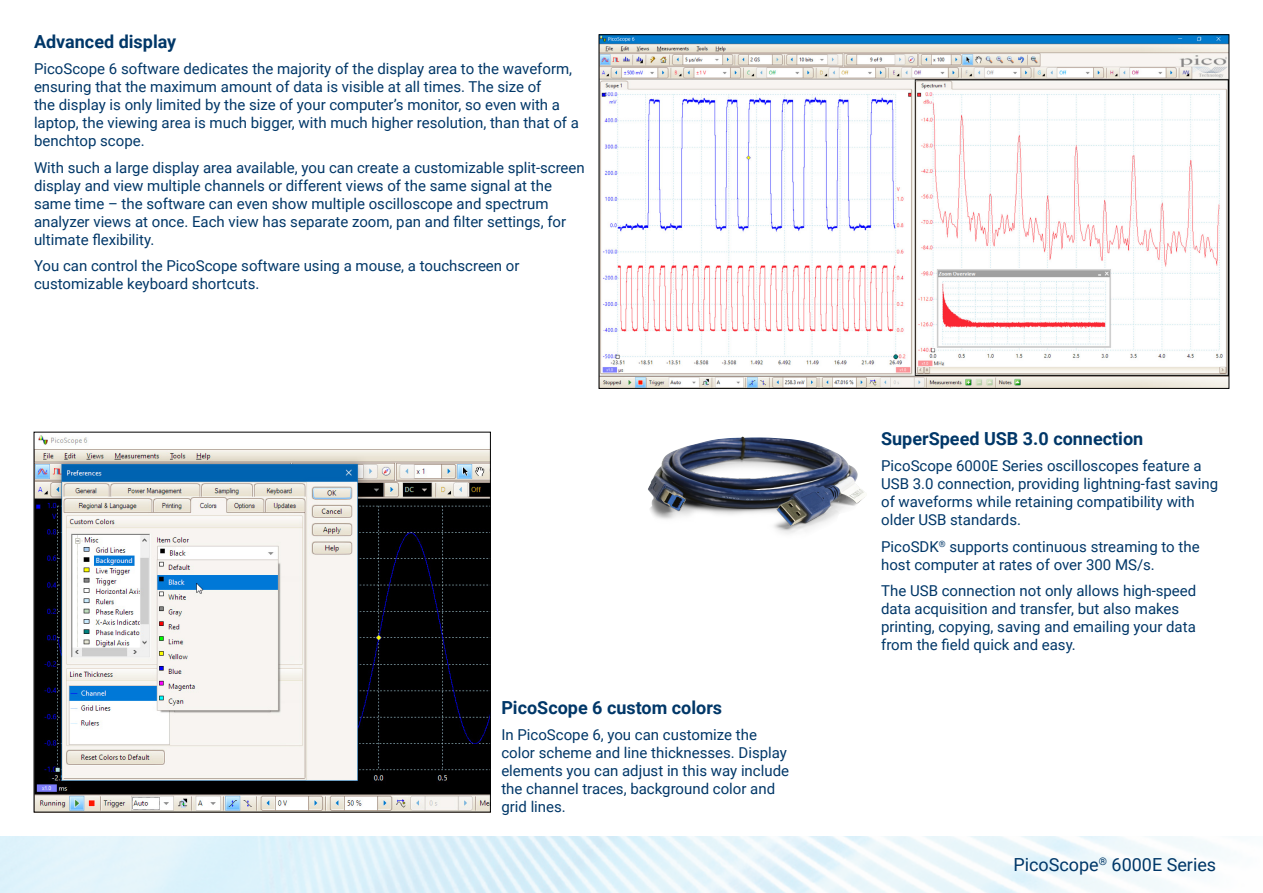
<style>
.page{position:relative;width:1263px;height:893px;background:#fff}
.page>*{position:absolute;margin:0;border:0;box-sizing:border-box;transform-origin:0 0}
.t1{font:700 18px "Roboto";color:#003768}
.t2{font:18px "Roboto";color:#003768}
.t3{font:15px/18px "Roboto";color:#003768}
</style>
<div class="page">
<img style="left:0;top:836px;width:1237px;height:57px">
<img style="left:601px;top:36px;width:626px;height:351px">
<img style="left:36px;top:435px;width:453px;height:375px">
<img style="left:648px;top:437px;width:217px;height:97px">
<p class="t1" style="left:34px;top:29px;width:144px">Advanced display</p>
<p class="t3" style="left:34px;top:59px;width:546px">PicoScope 6 software dedicates the majority of the display area to the waveform, ensuring that the maximum amount of data is visible at all times. The size of<br>the display is only limited by the size of your computer’s monitor, so even with a laptop, the viewing area is much bigger, with much higher resolution, than that of a benchtop scope.</p>
<p class="t3" style="left:34px;top:158px;width:552px">With such a large display area available, you can create a customizable split-screen display and view multiple channels or different views of the same signal at the same time – the software can even show multiple oscilloscope and spectrum analyzer views at once. Each view has separate zoom, pan and filter settings, for ultimate flexibility.</p>
<p class="t3" style="left:34px;top:256px;width:487px">You can control the PicoScope software using a mouse, a touchscreen or customizable keyboard shortcuts.</p>
<p class="t1" style="left:501px;top:694px;width:222px">PicoScope 6 custom colors</p>
<p class="t3" style="left:501px;top:725px;width:289px">In PicoScope 6, you can customize the color scheme and line thicknesses. Display elements you can adjust in this way include the channel traces, background color and grid lines.</p>
<p class="t1" style="left:881px;top:426px;width:264px">SuperSpeed USB 3.0 connection</p>
<p class="t3" style="left:881px;top:456px;width:338px">PicoScope 6000E Series oscilloscopes feature a USB 3.0 connection, providing lightning-fast saving of waveforms while retaining compatibility with older USB standards.</p>
<p class="t3" style="left:881px;top:537px;width:320px">PicoSDK<sup>®</sup> supports continuous streaming to the host computer at rates of over 300 MS/s.</p>
<p class="t3" style="left:881px;top:581px;width:317px">The USB connection not only allows high-speed data acquisition and transfer, but also makes printing, copying, saving and emailing your data from the field quick and easy.</p>
<p class="t2" style="left:1013px;top:852px;width:204px">PicoScope<sup>®</sup> 6000E Series</p>
</div>
